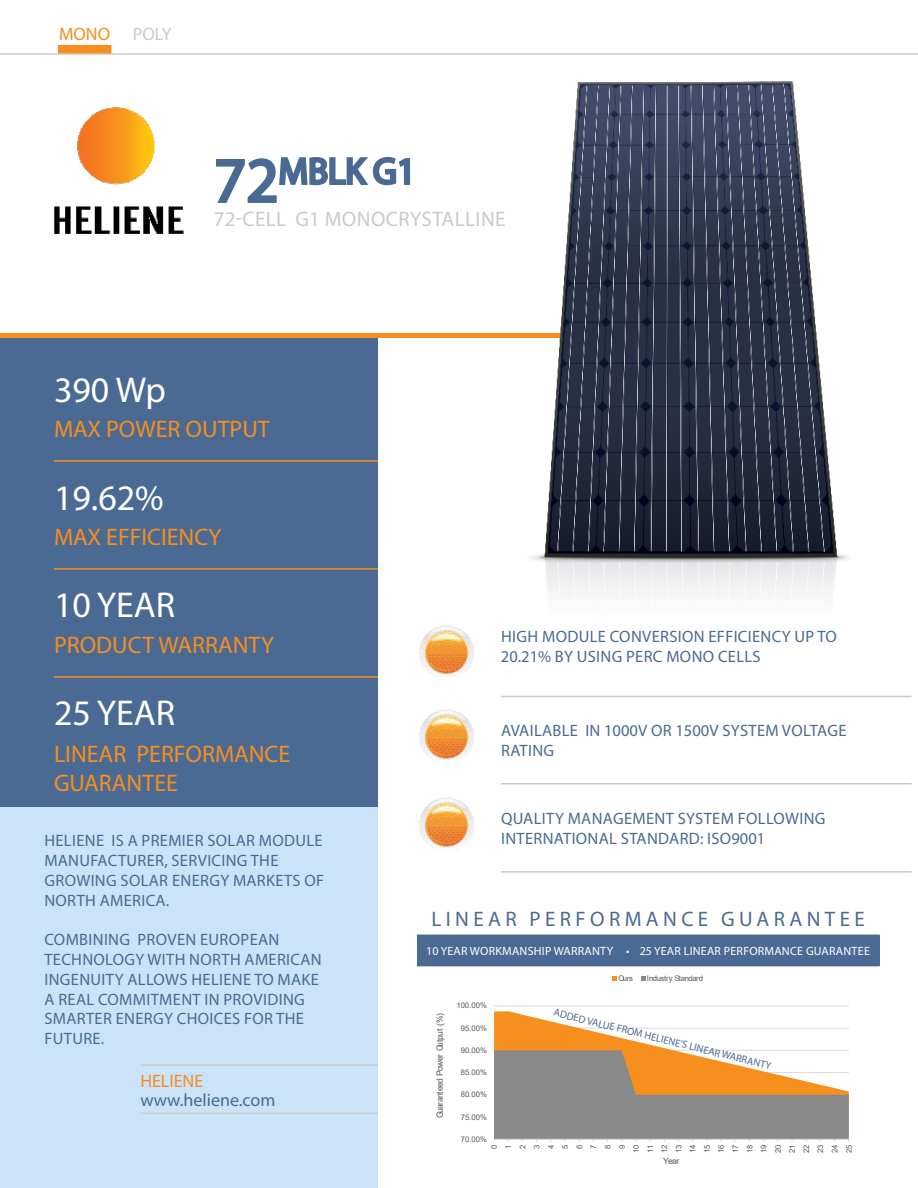
<style>
.page{position:relative;width:918px;height:1188px;background:#fff}
.page>*{position:absolute;margin:0;border:0;box-sizing:border-box;transform-origin:0 0}
.t1{font:36.75px "Myriad Pro";color:#4a6a93}
.t2{font:36px "Myriad Pro";color:#fff}
.t3{font:24px/28.8px "Myriad Pro";color:#f68e1e}
.t4{font:21px "Myriad Pro";letter-spacing:.21em;color:#4a6a93}
.t5{font:21px "Myriad Pro";letter-spacing:.02em;color:#cdc9c8}
.t6{font:18px "Myriad Pro";color:#4a6a93}
.t7{font:18px "Myriad Pro";color:#f68e1e}
.t8{font:18px "Myriad Pro";color:#cdc9c8}
.t9{font:16.5px/19.8px "Myriad Pro";letter-spacing:.02em;color:#4a6a93}
.t10{font:12px "Myriad Pro";letter-spacing:.02em;color:#fff}
.t11{font:10.5px "Myriad Pro";color:#4a6a93}
.t12{font:8.55px "Arial";letter-spacing:-.06em;color:#595959}
.t13{font:7.8px/14.2px "Arial";letter-spacing:.005em;color:#595959;text-align:center}
.t14{font:7.8px "Arial";letter-spacing:-.05em;color:#595959}
.s1{font-size:63px}
</style>
<div class="page">
<div style="left:0;top:338px;width:378px;height:470px;background:#4a6a93"></div>
<div style="left:0;top:808px;width:378px;height:380px;background:#cae3f8"></div>
<svg style="left:216px;top:157px;width:194px;height:46px"></svg>
<hr style="left:141px;top:1064px;width:237px;height:2px;background:#cdc9c8">
<hr style="left:141px;top:1113px;width:237px;height:1px;background:#cdc9c8">
<hr style="left:54px;top:460px;width:324px;height:2px;background:#f68e1e">
<hr style="left:54px;top:568px;width:324px;height:2px;background:#f68e1e">
<hr style="left:54px;top:676px;width:324px;height:2px;background:#f68e1e">
<hr style="left:501px;top:696px;width:411px;height:1px;background:#cdc9c8">
<hr style="left:501px;top:783px;width:411px;height:1px;background:#cdc9c8">
<hr style="left:501px;top:871px;width:411px;height:2px;background:#cdc9c8">
<img style="left:418px;top:709px;width:56px;height:53px">
<img style="left:418px;top:797px;width:56px;height:53px">
<img style="left:418px;top:625px;width:56px;height:52px">
<div style="left:58px;top:45px;width:53px;height:9px;background:#f68e1e"></div>
<div style="left:0;top:333px;width:646px;height:5px;background:#f68e1e"></div>
<hr style="left:0;top:53px;width:918px;height:2px;background:#cdc9c8">
<img style="left:54px;top:107px;width:130px;height:127px">
<hr style="left:494px;top:1006px;width:355px;height:1px;background:#d9d9d9">
<svg style="left:494px;top:1011px;width:355px;height:39px"></svg>
<svg style="left:494px;top:1050px;width:355px;height:92px;background:#ae9a84"></svg>
<svg style="left:613px;top:977px;width:4px;height:4px"></svg>
<svg style="left:641px;top:977px;width:4px;height:4px"></svg>
<div style="left:417px;top:935px;width:462px;height:31px;background:#4a6a93"></div>
<img style="left:532px;top:81px;width:316px;height:514px">
<p class="t7" style="left:59px;top:23px;width:53px">MONO</p>
<p class="t8" style="left:133px;top:23px;width:40px">POLY</p>
<p class="t1" style="left:214px;top:148px;width:203px"><span class="s1">72</span>MBLK G1</p>
<p class="t5" style="left:214px;top:206px;width:293px">72-CELL G1 MONOCRYSTALLINE</p>
<p class="t2" style="left:54px;top:367px;width:114px">390 Wp</p>
<p class="t3" style="left:54px;top:414px;width:217px">MAX POWER OUTPUT</p>
<p class="t2" style="left:54px;top:475px;width:111px">19.62%</p>
<p class="t3" style="left:54px;top:522px;width:169px">MAX EFFICIENCY</p>
<p class="t2" style="left:54px;top:582px;width:123px">10 YEAR</p>
<p class="t3" style="left:54px;top:630px;width:222px">PRODUCT WARRANTY</p>
<p class="t2" style="left:54px;top:690px;width:123px">25 YEAR</p>
<p class="t3" style="left:54px;top:739px;width:238px">LINEAR PERFORMANCE<br>GUARANTEE</p>
<p class="t9" style="left:44px;top:830px;width:280px">HELIENE IS A PREMIER SOLAR MODULE<br>MANUFACTURER, SERVICING THE</p>
<p class="t9" style="left:44px;top:870px;width:281px">GROWING SOLAR ENERGY MARKETS OF<br>NORTH AMERICA.</p>
<p class="t9" style="left:44px;top:929px;width:237px">COMBINING PROVEN EUROPEAN</p>
<p class="t9" style="left:44px;top:949px;width:279px">TECHNOLOGY WITH NORTH AMERICAN</p>
<p class="t9" style="left:44px;top:969px;width:276px">INGENUITY ALLOWS HELIENE TO MAKE<br>A REAL COMMITMENT IN PROVIDING<br>SMARTER ENERGY CHOICES FOR THE<br>FUTURE.</p>
<p class="t7" style="left:140px;top:1069px;width:64px">HELIENE</p>
<p class="t6" style="left:140px;top:1089px;width:137px">www.heliene.com</p>
<p class="t9" style="left:501px;top:626px;width:337px">HIGH MODULE CONVERSION EFFICIENCY UP TO<br>20.21% BY USING PERC MONO CELLS</p>
<p class="t9" style="left:501px;top:720px;width:347px">AVAILABLE IN 1000V OR 1500V SYSTEM VOLTAGE<br>RATING</p>
<p class="t9" style="left:501px;top:808px;width:326px">QUALITY MANAGEMENT SYSTEM FOLLOWING<br>INTERNATIONAL STANDARD: ISO9001</p>
<p class="t4" style="left:431px;top:906px;width:435px">LINEAR PERFORMANCE GUARANTEE</p>
<p class="t10" style="left:426px;top:943px;width:445px">10 YEAR WORKMANSHIP WARRANTY • 25 YEAR LINEAR PERFORMANCE GUARANTEE</p>
<p class="t12" style="left:434px;top:1118px;width:107px;rotate:-90deg">Guaranteed Power Output (%)</p>
<p class="t13" style="left:456px;top:998px;width:32px">100.00%</p>
<p class="t13" style="left:461px;top:1021px;width:28px">95.00%</p>
<p class="t13" style="left:461px;top:1043px;width:28px">90.00%</p>
<p class="t13" style="left:461px;top:1065px;width:28px">85.00%</p>
<p class="t13" style="left:461px;top:1087px;width:28px">80.00%</p>
<p class="t13" style="left:461px;top:1110px;width:28px">75.00%</p>
<p class="t13" style="left:461px;top:1132px;width:28px">70.00%</p>
<p class="t13" style="left:619px;top:972px;width:16px">Ours</p>
<p class="t14" style="left:647px;top:973px;width:58px">Industry Standard</p>
<p class="t11" style="left:556px;top:1006px;width:225px;rotate:14deg">ADDED VALUE FROM HELIENE’S LINEAR WARRANTY</p>
<p class="t13" style="left:487px;top:1153px;width:10px;rotate:-90deg">0<br>1<br>2<br>3<br>4<br>5<br>6<br>7<br>8<br>9<br>10<br>11<br>12<br>13<br>14<br>15<br>16<br>17<br>18<br>19<br>20<br>21<br>22<br>23<br>24<br>25</p>
<p class="t12" style="left:663px;top:1155px;width:18px">Year</p>
</div>
